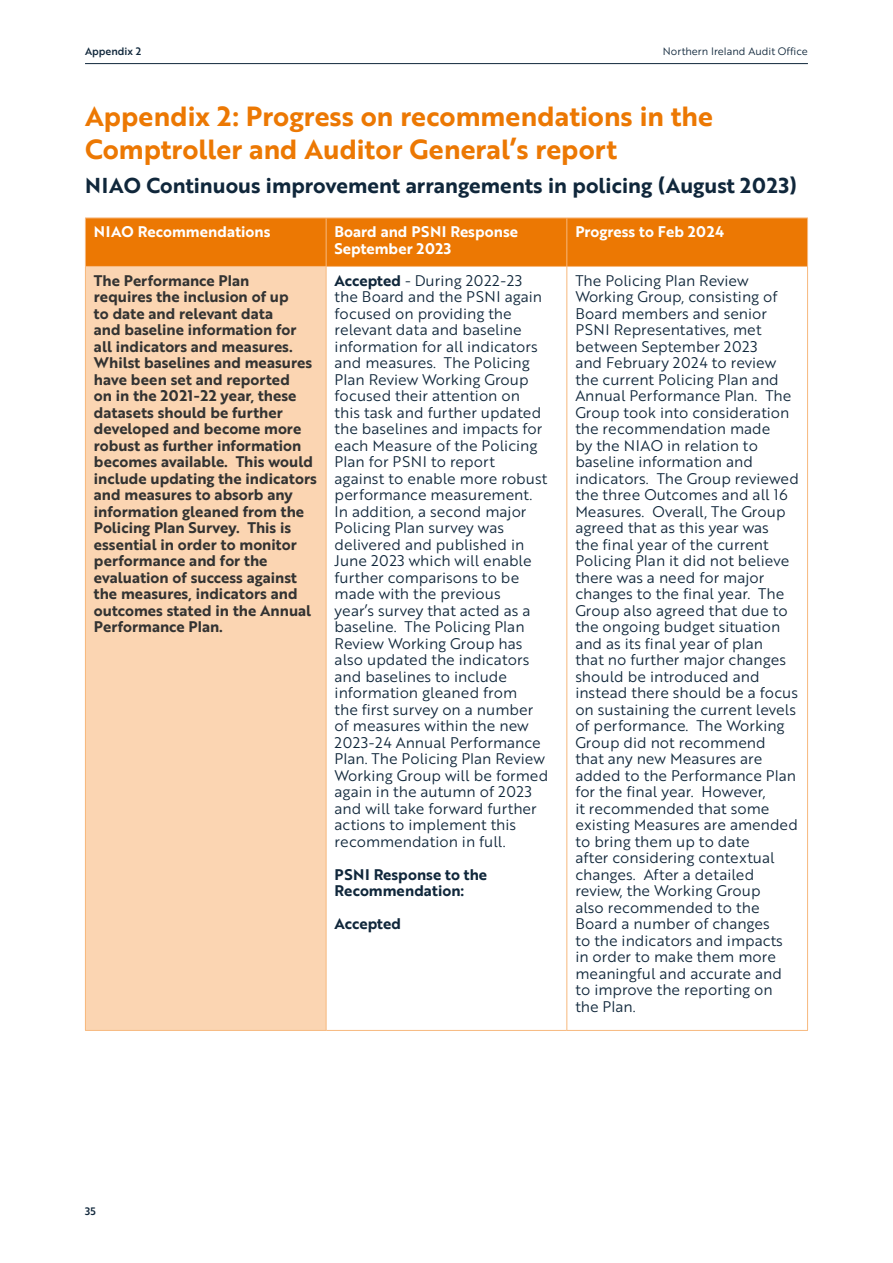
<style>
.page{position:relative;width:893px;height:1263px;background:#fff}
.page>*{position:absolute;margin:0;border:0;box-sizing:border-box;transform-origin:0 0}
.t1{font:27px/33px "Brother 1816 Bold";color:#ec7803}
.t2{font:21px "Brother 1816 Bold";color:#10273b}
.t3{font:15px/16.5px "Brother 1816 Book";color:#10273b}
.t4{font:15px/16.5px "Brother 1816 Bold";color:#333332}
.t5{font:15px/16.5px "Brother 1816 Bold";color:#fff}
.t6{font:15px/16.5px "Brother 1816 Bold";color:#10273b}
.t7{font:10.5px "Brother 1816 Book";color:#10273b}
.t8{font:10.5px "Brother 1816 Medium";color:#10273b}
.s1{font-family:"Brother 1816 Bold"}
</style>
<div class="page">
<hr style="left:85px;top:63px;width:723px;height:1px;background:#10273b">
<div style="left:86px;top:219px;width:721px;height:47px;background:#ec7803"></div>
<div style="left:85px;top:266px;width:241px;height:764px;background:#fbd5b2"></div>
<hr style="left:85px;top:267px;width:1px;height:763px;background:#f7b87d">
<hr style="left:326px;top:267px;width:1px;height:763px;background:#f7b87d">
<hr style="left:566px;top:267px;width:1px;height:763px;background:#f7b87d">
<hr style="left:807px;top:267px;width:1px;height:763px;background:#f7b87d">
<hr style="left:85px;top:1030px;width:241px;height:1px;background:#f7b87d">
<hr style="left:326px;top:1030px;width:241px;height:1px;background:#f7b87d">
<hr style="left:567px;top:1030px;width:241px;height:1px;background:#f7b87d">
<hr style="left:85px;top:218px;width:241px;height:1px;background:#f7b87d">
<hr style="left:85px;top:218px;width:1px;height:48px;background:#f7b87d">
<hr style="left:326px;top:218px;width:241px;height:1px;background:#f7b87d">
<hr style="left:326px;top:218px;width:1px;height:48px;background:#f7b87d">
<hr style="left:567px;top:218px;width:241px;height:1px;background:#f7b87d">
<hr style="left:566px;top:218px;width:1px;height:48px;background:#f7b87d">
<hr style="left:807px;top:218px;width:1px;height:48px;background:#f7b87d">
<hr style="left:85px;top:266px;width:241px;height:1px;background:#f7b87d">
<hr style="left:326px;top:266px;width:241px;height:1px;background:#f7b87d">
<hr style="left:567px;top:266px;width:241px;height:1px;background:#f7b87d">
<p class="t8" style="left:85px;top:43px;width:58px">Appendix 2</p>
<p class="t7" style="left:663px;top:43px;width:147px">Northern Ireland Audit Office</p>
<h1 class="t1" style="left:85px;top:99px;width:629px">Appendix 2: Progress on recommendations in the<br>Comptroller and Auditor General’s report</h1>
<h2 class="t2" style="left:85px;top:169px;width:714px">NIAO Continuous improvement arrangements in policing (August 2023)</h2>
<p class="t5" style="left:94px;top:223px;width:178px">NIAO Recommendations</p>
<p class="t5" style="left:335px;top:223px;width:185px">Board and PSNI Response<br>September 2023</p>
<p class="t5" style="left:575px;top:223px;width:150px">Progress to Feb 2024</p>
<p class="t4" style="left:94px;top:272px;width:224px">The Performance Plan<br>requires the inclusion of up<br>to date and relevant data<br>and baseline information for all indicators and measures.<br>Whilst baselines and measures have been set and reported<br>on in the 2021-22 year, these datasets should be further developed and become more robust as further information becomes available. This would include updating the indicators and measures to absorb any information gleaned from the<br>Policing Plan Survey. This is essential in order to monitor performance and for the evaluation of success against the measures, indicators and outcomes stated in the Annual<br>Performance Plan.</p>
<p class="t3" style="left:335px;top:271px;width:215px"><span class="s1">Accepted</span> - During 2022-23 the Board and the PSNI again focused on providing the relevant data and baseline information for all indicators and measures. The Policing<br>Plan Review Working Group focused their attention on this task and further updated the baselines and impacts for each Measure of the Policing<br>Plan for PSNI to report against to enable more robust performance measurement.<br>In addition, a second major<br>Policing Plan survey was delivered and published in<br>June 2023 which will enable further comparisons to be made with the previous<br>year’s survey that acted as a baseline. The Policing Plan<br>Review Working Group has also updated the indicators and baselines to include information gleaned from<br>the first survey on a number of measures within the new<br>2023-24 Annual Performance<br>Plan. The Policing Plan Review<br>Working Group will be formed again in the autumn of 2023 and will take forward further actions to implement this recommendation in full.</p>
<p class="t6" style="left:335px;top:866px;width:154px">PSNI Response to the<br>Recommendation:</p>
<p class="t6" style="left:335px;top:915px;width:68px">Accepted</p>
<p class="t3" style="left:575px;top:271px;width:225px">The Policing Plan Review<br>Working Group, consisting of<br>Board members and senior<br>PSNI Representatives, met between September 2023<br>and February 2024 to review the current Policing Plan and<br>Annual Performance Plan. The<br>Group took into consideration the recommendation made<br>by the NIAO in relation to baseline information and indicators. The Group reviewed the three Outcomes and all 16<br>Measures. Overall, The Group agreed that as this year was<br>the final year of the current<br>Policing Plan it did not believe there was a need for major changes to the final year. The<br>Group also agreed that due to the ongoing budget situation and as its final year of plan<br>that no further major changes should be introduced and instead there should be a focus on sustaining the current levels of performance. The Working<br>Group did not recommend<br>that any new Measures are added to the Performance Plan for the final year. However,<br>it recommended that some existing Measures are amended to bring them up to date<br>after considering contextual changes. After a detailed review, the Working Group<br>also recommended to the<br>Board a number of changes<br>to the indicators and impacts in order to make them more meaningful and accurate and to improve the reporting on the Plan.</p>
<p class="t8" style="left:85px;top:1203px;width:12px">35</p>
</div>
